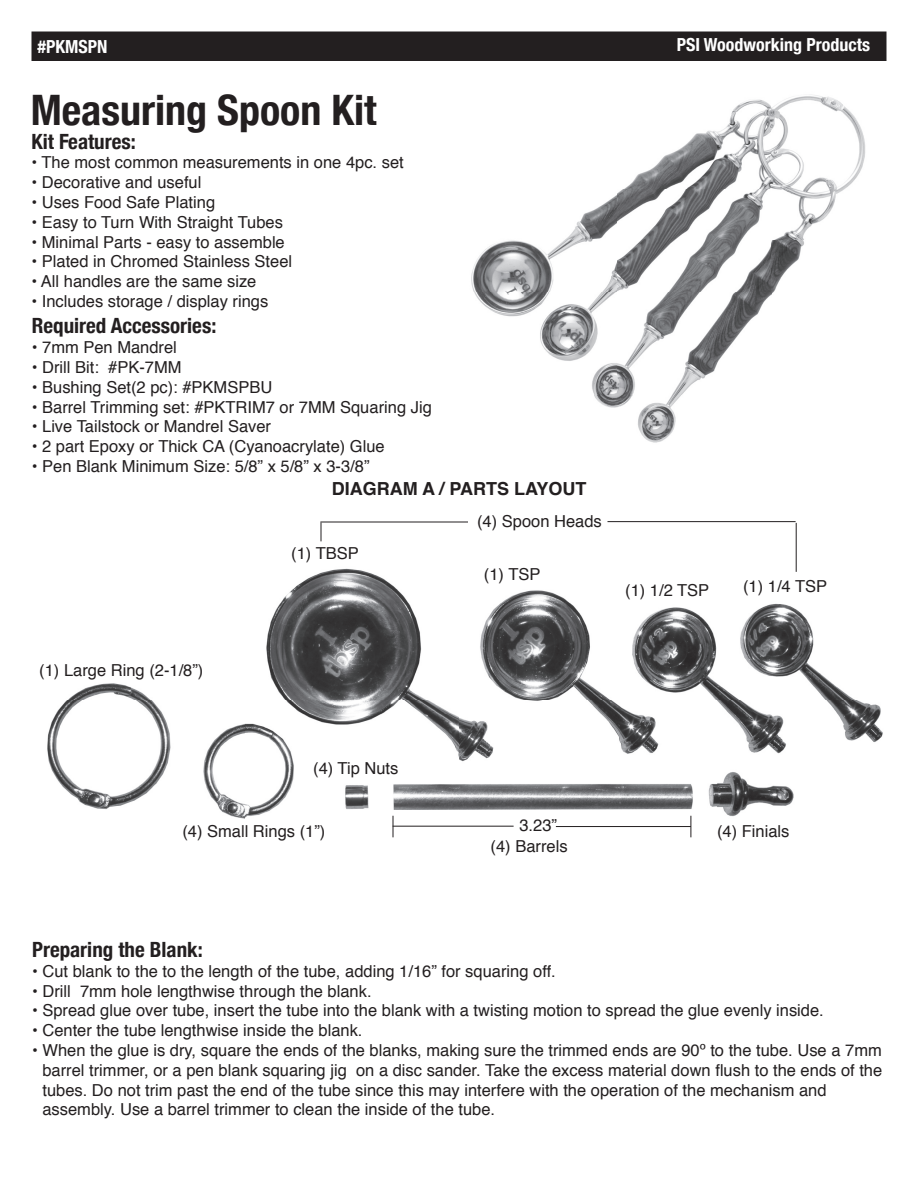
<style>
.page{position:relative;width:918px;height:1188px;background:#fff}
.page>*{position:absolute;margin:0;border:0;box-sizing:border-box;transform-origin:0 0}
.t1{font:700 condensed 42px "Helvetica Neue";color:#231f20}
.t2{font:700 condensed 21px "Helvetica Neue";color:#231f20}
.t3{font:700 condensed 18px "Helvetica Neue";color:#fff}
.t4{font:700 18px "Helvetica";color:#231f20}
.t5{font:16.5px/19.8px "Helvetica";color:#231f20}
</style>
<div class="page">
<img style="left:47px;top:562px;width:836px;height:276px">
<div style="left:32px;top:32px;width:854px;height:28px;background:#231f20"></div>
<div style="left:32px;top:32px;width:854px;height:29px;border:2px solid #231f20"></div>
<img style="left:471px;top:95px;width:394px;height:348px">
<svg style="left:393px;top:816px;width:1px;height:21px"></svg>
<svg style="left:691px;top:816px;width:1px;height:21px"></svg>
<hr style="left:556px;top:826px;width:135px;height:1px;background:#231f20">
<hr style="left:393px;top:826px;width:121px;height:1px;background:#231f20">
<hr style="left:320px;top:522px;width:148px;height:1px;background:#231f20">
<hr style="left:608px;top:521px;width:188px;height:1px;background:#231f20">
<svg style="left:321px;top:522px;width:1px;height:19px"></svg>
<hr style="left:796px;top:523px;width:1px;height:49px;background:#231f20">
<p class="t3" style="left:38px;top:32px;width:71px">#PKMSPN</p>
<p class="t3" style="left:677px;top:29px;width:195px">PSI Woodworking Products</p>
<h1 class="t1" style="left:31px;top:75px;width:347px">Measuring Spoon Kit</h1>
<p class="t2" style="left:32px;top:124px;width:106px">Kit Features:</p>
<p class="t5" style="left:31px;top:153px;width:374px">• The most common measurements in one 4pc. set</p>
<p class="t5" style="left:31px;top:173px;width:171px">• Decorative and useful</p>
<p class="t5" style="left:31px;top:193px;width:185px">• Uses Food Safe Plating</p>
<p class="t5" style="left:31px;top:213px;width:253px">• Easy to Turn With Straight Tubes</p>
<p class="t5" style="left:31px;top:232px;width:255px">• Minimal Parts - easy to assemble</p>
<p class="t5" style="left:31px;top:252px;width:262px">• Plated in Chromed Stainless Steel</p>
<p class="t5" style="left:31px;top:272px;width:226px">• All handles are the same size</p>
<p class="t5" style="left:31px;top:292px;width:238px">• Includes storage / display rings</p>
<p class="t2" style="left:32px;top:308px;width:186px">Required Accessories:</p>
<p class="t5" style="left:32px;top:338px;width:147px">• 7mm Pen Mandrel</p>
<p class="t5" style="left:32px;top:358px;width:151px">• Drill Bit: #PK-7MM</p>
<p class="t5" style="left:32px;top:378px;width:242px">• Bushing Set(2 pc): #PKMSPBU</p>
<p class="t5" style="left:32px;top:397px;width:402px">• Barrel Trimming set: #PKTRIM7 or 7MM Squaring Jig</p>
<p class="t5" style="left:32px;top:417px;width:241px">• Live Tailstock or Mandrel Saver</p>
<p class="t5" style="left:32px;top:437px;width:355px">• 2 part Epoxy or Thick CA (Cyanoacrylate) Glue</p>
<p class="t5" style="left:32px;top:457px;width:339px">• Pen Blank Minimum Size: 5/8” x 5/8” x 3-3/8”</p>
<p class="t5" style="left:39px;top:661px;width:166px">(1) Large Ring (2-1/8”)</p>
<p class="t4" style="left:332px;top:474px;width:256px">DIAGRAM A / PARTS LAYOUT</p>
<p class="t5" style="left:291px;top:544px;width:69px">(1) TBSP</p>
<p class="t5" style="left:477px;top:511px;width:126px">(4) Spoon Heads</p>
<p class="t5" style="left:484px;top:565px;width:58px">(1) TSP</p>
<p class="t5" style="left:625px;top:581px;width:86px">(1) 1/2 TSP</p>
<p class="t5" style="left:743px;top:577px;width:86px">(1) 1/4 TSP</p>
<p class="t5" style="left:313px;top:759px;width:87px">(4) Tip Nuts</p>
<p class="t5" style="left:182px;top:822px;width:145px">(4) Small Rings (1”)</p>
<p class="t5" style="left:519px;top:816px;width:39px">3.23”</p>
<p class="t5" style="left:491px;top:836px;width:79px">(4) Barrels</p>
<p class="t5" style="left:717px;top:822px;width:74px">(4) Finials</p>
<p class="t2" style="left:32px;top:932px;width:172px">Preparing the Blank:</p>
<p class="t5" style="left:32px;top:962px;width:525px">• Cut blank to the to the length of the tube, adding 1/16” for squaring off.</p>
<p class="t5" style="left:32px;top:981px;width:341px">• Drill 7mm hole lengthwise through the blank.</p>
<p class="t5" style="left:32px;top:1001px;width:793px">• Spread glue over tube, insert the tube into the blank with a twisting motion to spread the glue evenly inside.</p>
<p class="t5" style="left:32px;top:1021px;width:332px">• Center the tube lengthwise inside the blank.</p>
<p class="t5" style="left:42px;top:1041px;width:841px;text-indent:-10px">• When the glue is dry, square the ends of the blanks, making sure the trimmed ends are 90º to the tube. Use a 7mm barrel trimmer, or a pen blank squaring jig on a disc sander. Take the excess material down flush to the ends of the tubes. Do not trim past the end of the tube since this may interfere with the operation of the mechanism and assembly. Use a barrel trimmer to clean the inside of the tube.</p>
</div>
